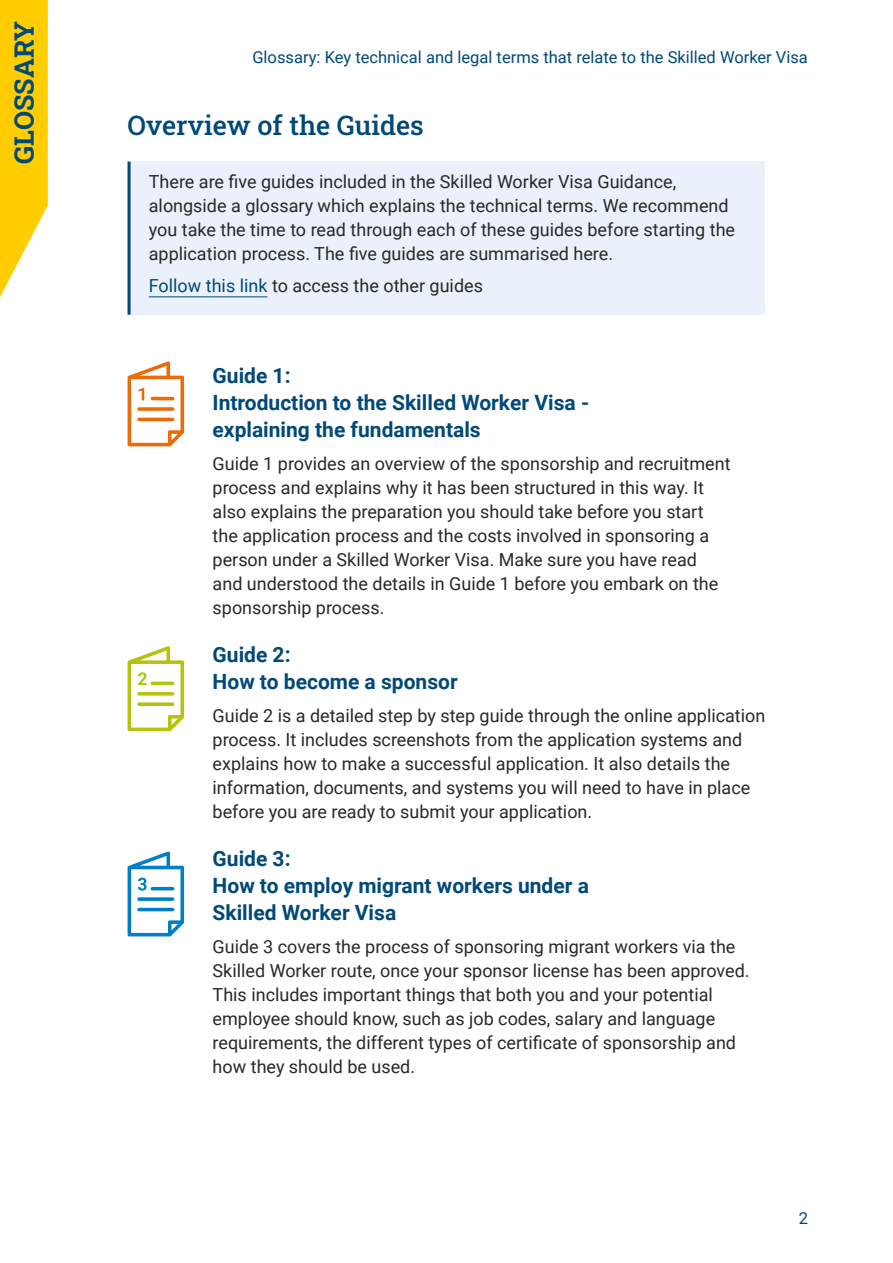
<style>
.page{position:relative;width:893px;height:1263px;background:#fff}
.page>*{position:absolute;margin:0;border:0;box-sizing:border-box;transform-origin:0 0}
.Heading{font:500 27px "Roboto Slab";color:#004979}
.t1{font:700 27px "Roboto Slab";color:#004979}
.Subheading{font:700 21px/27px "Roboto";color:#004979}
.Main_Body{font:18px/24px "Roboto";color:#282827}
.t2{font:16.5px "Roboto";color:#004979}
.s1{color:#004979}
</style>
<div class="page">
<svg style="left:0;top:0;width:48px;height:297px;background:#ffd425"></svg>
<div style="left:128px;top:162px;width:637px;height:153px;background:#eaf1fb"></div>
<hr style="left:149px;top:296px;width:119px;height:1px;background:#004979">
<hr style="left:128px;top:162px;width:3px;height:153px;background:#004979">
<svg style="left:128px;top:361px;width:56px;height:85px"></svg>
<svg style="left:128px;top:646px;width:56px;height:85px"></svg>
<svg style="left:128px;top:851px;width:56px;height:85px"></svg>
<h1 class="t1" style="left:5px;top:164px;width:144px;rotate:-90deg">GLOSSARY</h1>
<p class="t2" style="left:252px;top:46px;width:557px">Glossary: Key technical and legal terms that relate to the Skilled Worker Visa</p>
<h1 class="Heading" style="left:128px;top:106px;width:298px">Overview of the Guides</h1>
<p class="Main_Body" style="left:149px;top:169px;width:588px">There are five guides included in the Skilled Worker Visa Guidance, alongside a glossary which explains the technical terms. We recommend you take the time to read through each of these guides before starting the application process. The five guides are summarised here.</p>
<p class="Main_Body" style="left:149px;top:273px;width:336px"><span class="s1">Follow this link</span> to access the other guides</p>
<h2 class="Subheading" style="left:213px;top:362px;width:378px">Guide 1:<br>Introduction to the Skilled Worker Visa - explaining the fundamentals</h2>
<p class="Main_Body" style="left:213px;top:451px;width:519px">Guide 1 provides an overview of the sponsorship and recruitment process and explains why it has been structured in this way. It also explains the preparation you should take before you start the application process and the costs involved in sponsoring a person under a Skilled Worker Visa. Make sure you have read and understood the details in Guide 1 before you embark on the sponsorship process.</p>
<h2 class="Subheading" style="left:213px;top:640px;width:247px">Guide 2:<br>How to become a sponsor</h2>
<p class="Main_Body" style="left:213px;top:703px;width:554px">Guide 2 is a detailed step by step guide through the online application process. It includes screenshots from the application systems and explains how to make a successful application. It also details the information, documents, and systems you will need to have in place before you are ready to submit your application.</p>
<h2 class="Subheading" style="left:213px;top:844px;width:378px">Guide 3:<br>How to employ migrant workers under a<br>Skilled Worker Visa</h2>
<p class="Main_Body" style="left:213px;top:933px;width:539px">Guide 3 covers the process of sponsoring migrant workers via the Skilled Worker route, once your sponsor license has been approved.<br>This includes important things that both you and your potential employee should know, such as job codes, salary and language requirements, the different types of certificate of sponsorship and how they should be used.</p>
<p class="t2" style="left:799px;top:1207px;width:11px">2</p>
</div>
